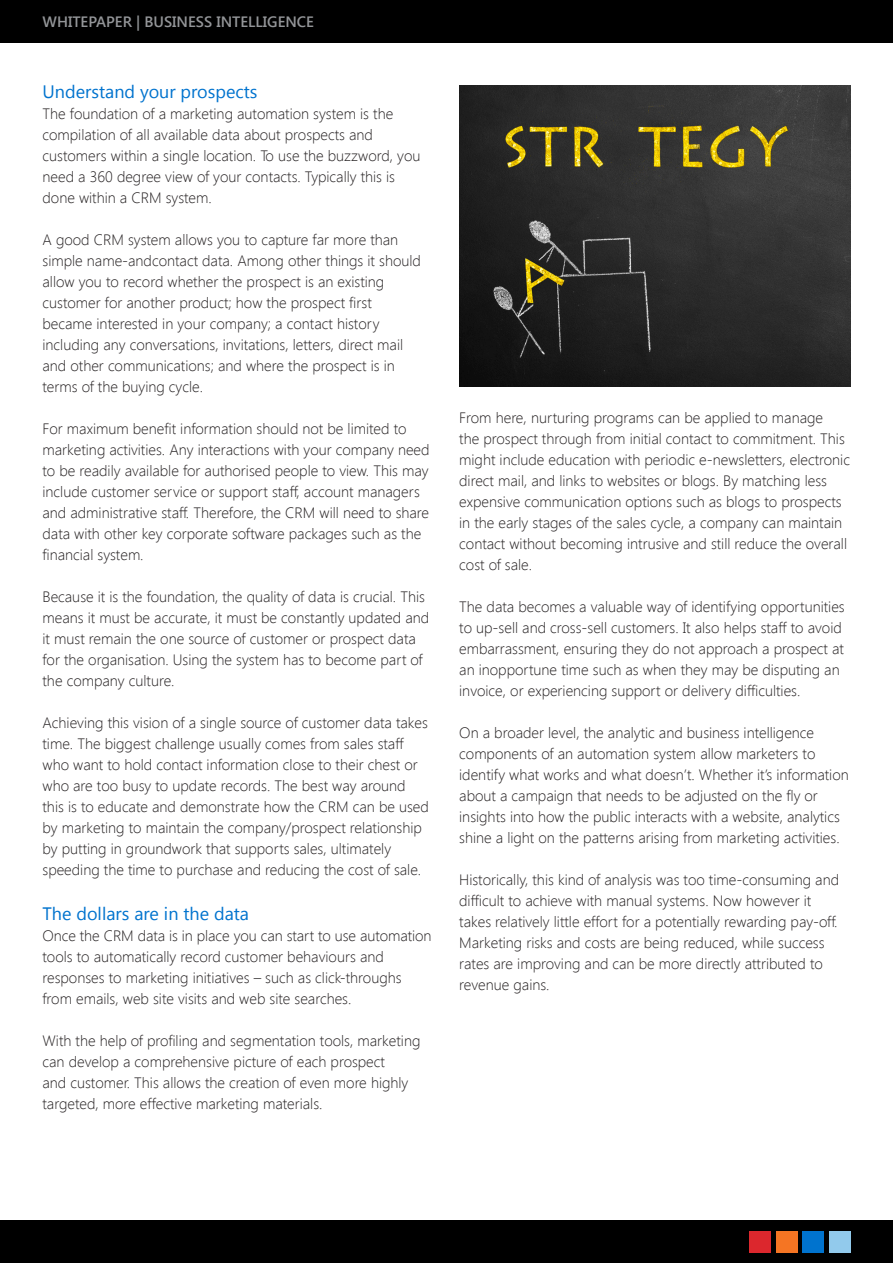
<style>
.page{position:relative;width:893px;height:1263px;background:#fff}
.page>*{position:absolute;margin:0;border:0;box-sizing:border-box;transform-origin:0 0}
.t1{font:18px "Segoe UI";color:#0073ce}
.t2{font:300 15px/21px "Segoe UI";color:#231f20}
.t3{font:600 15px "Segoe UI";color:#939598}
</style>
<div class="page">
<div style="left:0;top:0;width:893px;height:43px;background:#000"></div>
<div style="left:0;top:1220px;width:893px;height:43px;background:#000"></div>
<div style="left:749px;top:1231px;width:22px;height:21px;background:#dc272d"></div>
<div style="left:776px;top:1231px;width:21px;height:21px;background:#f57523"></div>
<div style="left:803px;top:1231px;width:21px;height:21px;background:#0073ce"></div>
<div style="left:829px;top:1231px;width:21px;height:21px;background:#92caec"></div>
<img style="left:459px;top:85px;width:391px;height:302px">
<p class="t3" style="left:43px;top:11px;width:273px">WHITEPAPER | BUSINESS INTELLIGENCE</p>
<p class="t1" style="left:43px;top:79px;width:216px">Understand your prospects</p>
<p class="t2" style="left:43px;top:103px;width:379px">The foundation of a marketing automation system is the compilation of all available data about prospects and customers within a single location. To use the buzzword, you need a 360 degree view of your contacts. Typically this is</p>
<p class="t2" style="left:43px;top:187px;width:171px">done within a CRM system.</p>
<p class="t2" style="left:43px;top:229px;width:380px">A good CRM system allows you to capture far more than simple name-andcontact data. Among other things it should allow you to record whether the prospect is an existing customer for another product; how the prospect first</p>
<p class="t2" style="left:43px;top:313px;width:362px">became interested in your company; a contact history including any conversations, invitations, letters, direct mail and other communications; and where the prospect is in terms of the buying cycle.</p>
<p class="t2" style="left:43px;top:418px;width:389px">For maximum benefit information should not be limited to marketing activities. Any interactions with your company need to be readily available for authorised people to view. This may include customer service or support staff, account managers and administrative staff. Therefore, the CRM will need to share data with other key corporate software packages such as the financial system.</p>
<p class="t2" style="left:43px;top:586px;width:388px">Because it is the foundation, the quality of data is crucial. This means it must be accurate, it must be constantly updated and it must remain the one source of customer or prospect data for the organisation. Using the system has to become part of the company culture.</p>
<p class="t2" style="left:43px;top:712px;width:387px">Achieving this vision of a single source of customer data takes time. The biggest challenge usually comes from sales staff who want to hold contact information close to their chest or who are too busy to update records. The best way around</p>
<p class="t2" style="left:43px;top:796px;width:388px">this is to educate and demonstrate how the CRM can be used by marketing to maintain the company/prospect relationship by putting in groundwork that supports sales, ultimately speeding the time to purchase and reducing the cost of sale.</p>
<p class="t1" style="left:43px;top:901px;width:208px">The dollars are in the data</p>
<p class="t2" style="left:43px;top:925px;width:390px">Once the CRM data is in place you can start to use automation tools to automatically record customer behaviours and responses to marketing initiatives – such as click-throughs from emails, web site visits and web site searches.</p>
<p class="t2" style="left:43px;top:1030px;width:379px">With the help of profiling and segmentation tools, marketing can develop a comprehensive picture of each prospect<br>and customer. This allows the creation of even more highly targeted, more effective marketing materials.</p>
<p class="t2" style="left:459px;top:407px;width:392px">From here, nurturing programs can be applied to manage<br>the prospect through from initial contact to commitment. This might include education with periodic e-newsletters, electronic direct mail, and links to websites or blogs. By matching less expensive communication options such as blogs to prospects in the early stages of the sales cycle, a company can maintain contact without becoming intrusive and still reduce the overall cost of sale.</p>
<p class="t2" style="left:459px;top:596px;width:387px">The data becomes a valuable way of identifying opportunities to up-sell and cross-sell customers. It also helps staff to avoid embarrassment, ensuring they do not approach a prospect at an inopportune time such as when they may be disputing an invoice, or experiencing support or delivery difficulties.</p>
<p class="t2" style="left:459px;top:722px;width:391px">On a broader level, the analytic and business intelligence components of an automation system allow marketers to identify what works and what doesn’t. Whether it’s information about a campaign that needs to be adjusted on the fly or insights into how the public interacts with a website, analytics shine a light on the patterns arising from marketing activities.</p>
<p class="t2" style="left:459px;top:869px;width:381px">Historically, this kind of analysis was too time-consuming and difficult to achieve with manual systems. Now however it takes relatively little effort for a potentially rewarding pay-off.<br>Marketing risks and costs are being reduced, while success rates are improving and can be more directly attributed to revenue gains.</p>
</div>
